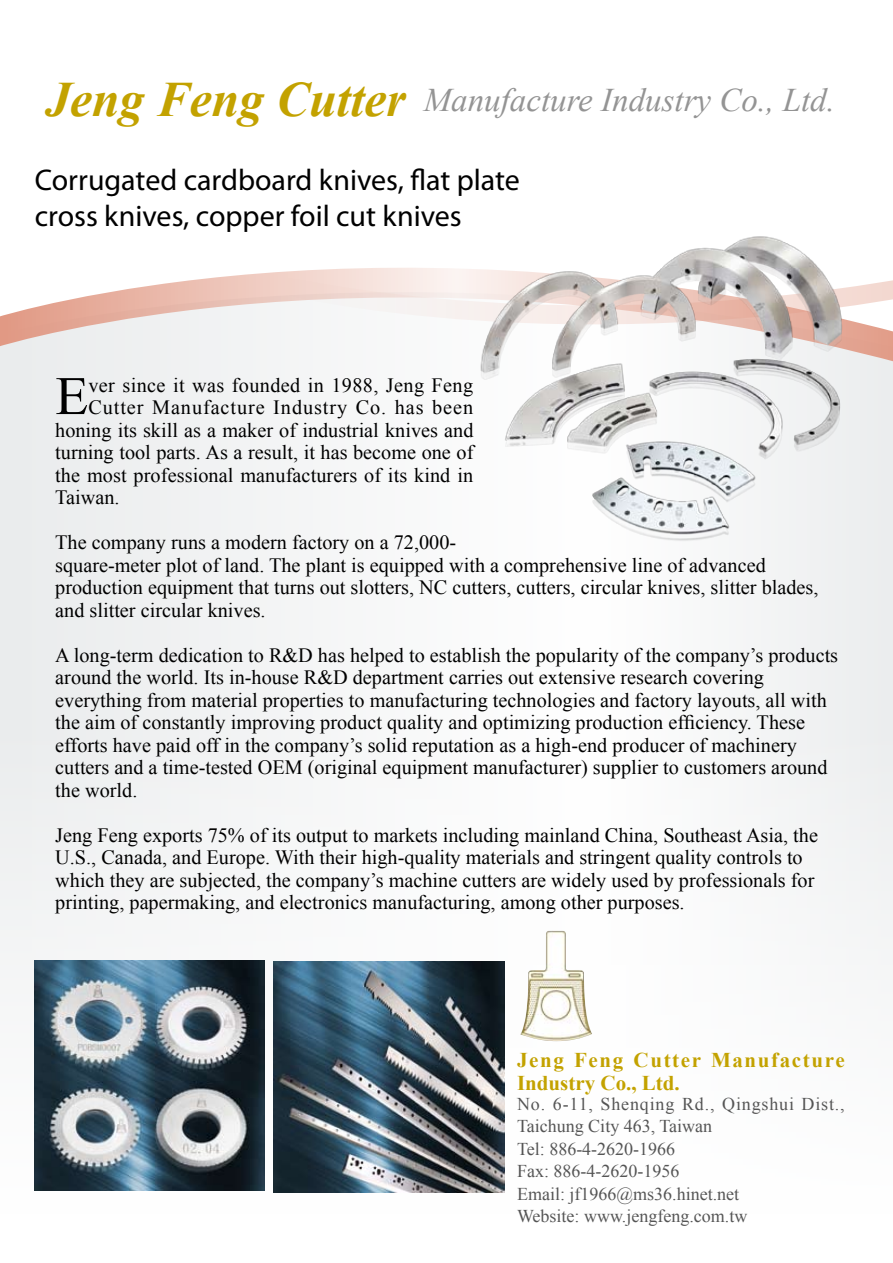
<style>
.page{position:relative;width:893px;height:1263px;background:#fff}
.page>*{position:absolute;margin:0;border:0;box-sizing:border-box;transform-origin:0 0}
.t1{font:54.3px "Times New Roman";color:#000}
.t2{font:italic 33px "Times New Roman";color:#949494}
.t3{font:30px/36px "Myriad Pro";color:#000}
.t4{font:700 21px/22.5px "Times New Roman";letter-spacing:.075em;color:#c3a200}
.t5{font:20.25px/22.5px "Times New Roman";color:#000}
.t6{font:20.25px "Times New Roman";letter-spacing:.02em;color:#000}
.t7{font:20.25px "Times New Roman";letter-spacing:.045em;color:#000}
.t8{font:18px/22.5px "Times New Roman";color:#555}
.s1{font-weight:700;font-size:49.5px;color:#c3a200}
</style>
<div class="page">
<svg style="left:0;top:365px;width:893px;height:348px;fill:#f3f4f5"></svg>
<svg style="left:0;top:272px;width:893px;height:93px;fill:#f1f2f2"></svg>
<svg style="left:276px;top:268px;width:617px;height:58px"></svg>
<img style="left:473px;top:236px;width:381px;height:313px">
<img style="left:34px;top:961px;width:230px;height:230px">
<img style="left:274px;top:962px;width:230px;height:230px">
<img style="left:520px;top:931px;width:72px;height:110px">
<h2 class="t2" style="left:45px;top:77px;width:791px"><span class="s1">Jeng Feng Cutter</span> Manufacture Industry Co., Ltd.</h2>
<h3 class="t3" style="left:35px;top:161px;width:487px">Corrugated cardboard knives, flat plate cross knives, copper foil cut knives</h3>
<h1 class="t1" style="left:55px;top:359px;width:35px">E</h1>
<p class="t6" style="left:88px;top:371px;width:386px">ver since it was founded in 1988, Jeng Feng</p>
<p class="t7" style="left:88px;top:394px;width:386px">Cutter Manufacture Industry Co. has been</p>
<p class="t5" style="left:55px;top:418px;width:420px">honing its skill as a maker of industrial knives and</p>
<p class="t5" style="left:55px;top:441px;width:420px">turning tool parts. As a result, it has become one of</p>
<p class="t5" style="left:55px;top:463px;width:419px">the most professional manufacturers of its kind in</p>
<p class="t5" style="left:55px;top:486px;width:66px">Taiwan.</p>
<p class="t5" style="left:55px;top:531px;width:765px">The company runs a modern factory on a 72,000-<br>square-meter plot of land. The plant is equipped with a comprehensive line of advanced production equipment that turns out slotters, NC cutters, cutters, circular knives, slitter blades, and slitter circular knives.</p>
<p class="t5" style="left:55px;top:643px;width:784px">A long-term dedication to R&amp;D has helped to establish the popularity of the company’s products around the world. Its in-house R&amp;D department carries out extensive research covering everything from material properties to manufacturing technologies and factory layouts, all with the aim of constantly improving product quality and optimizing production efficiency. These efforts have paid off in the company’s solid reputation as a high-end producer of machinery cutters and a time-tested OEM (original equipment manufacturer) supplier to customers around the world.</p>
<p class="t5" style="left:55px;top:823px;width:764px">Jeng Feng exports 75% of its output to markets including mainland China, Southeast Asia, the U.S., Canada, and Europe. With their high-quality materials and stringent quality controls to which they are subjected, the company’s machine cutters are widely used by professionals for printing, papermaking, and electronics manufacturing, among other purposes.</p>
<p class="t4" style="left:517px;top:1048px;width:329px">Jeng Feng Cutter Manufacture<br>Industry Co., Ltd.</p>
<p class="t8" style="left:517px;top:1092px;width:329px">No. 6-11, Shenqing Rd., Qingshui Dist.,<br>Taichung City 463, Taiwan<br>Tel: 886-4-2620-1966<br>Fax: 886-4-2620-1956<br>Email: jf1966@ms36.hinet.net<br>Website: www.jengfeng.com.tw</p>
</div>
